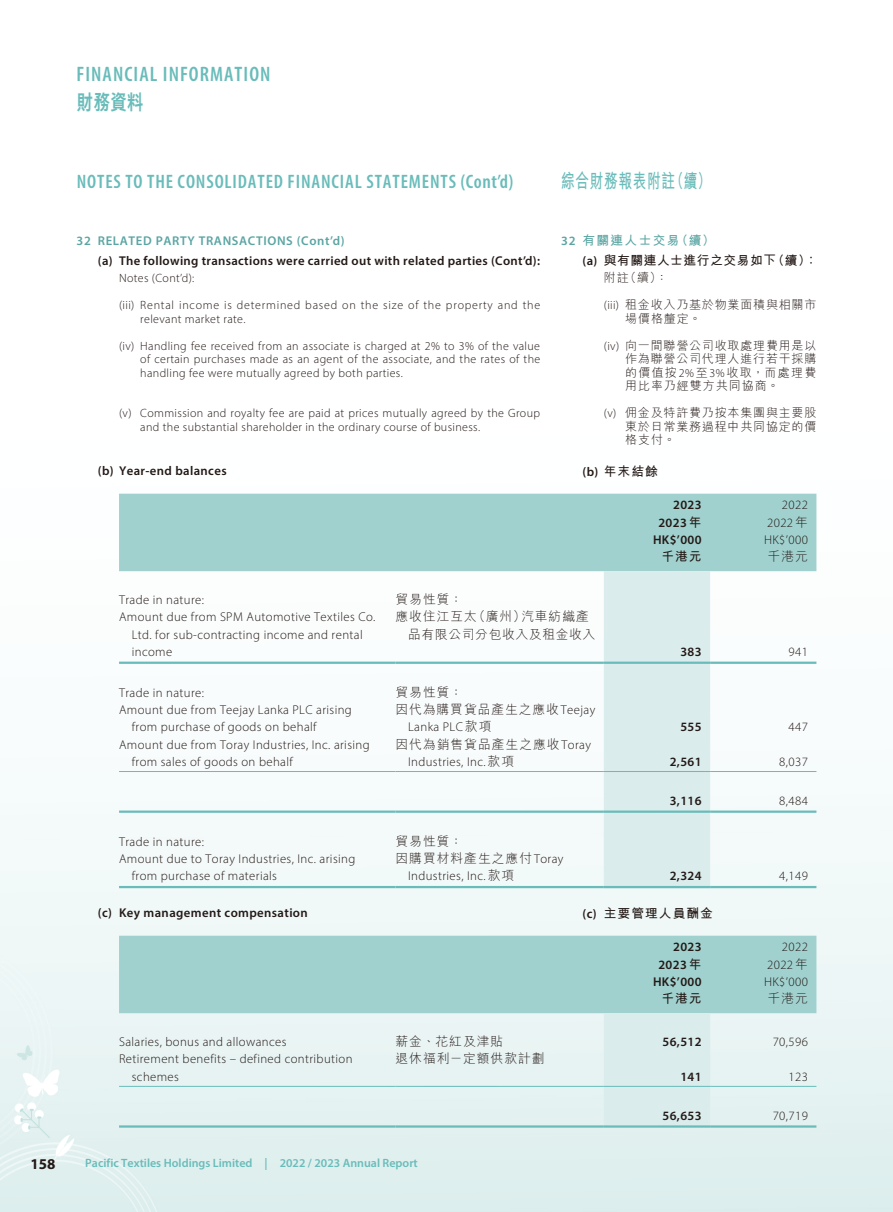
<style>
.page{position:relative;width:893px;height:1212px;background:#fff}
.page>*{position:absolute;margin:0;border:0;box-sizing:border-box;transform-origin:0 0}
.t1{font:600 condensed 21px "Myriad Pro";letter-spacing:.05em;color:#69bcba}
.t2{font:800 21px "M Hei HK";color:#69bcba;scale:.8 1}
.t3{font:600 condensed 19.5px "Myriad Pro";letter-spacing:.045em;color:#69bcba}
.t4{font:700 19.5px "M Hei HK";letter-spacing:.05em;color:#69bcba;scale:.7 1}
.t5{font:700 15px "Myriad Pro";color:#231916}
.t6{font:300 12.75px/17.2px "Myriad Pro";letter-spacing:.03em;color:#231916}
.t7{font:600 12.75px "Myriad Pro";letter-spacing:.03em;color:#231916}
.t8{font:300 12.75px "M Hei HK";letter-spacing:.08em;color:#231916}
.t9{font:600 12.75px "Myriad Pro";letter-spacing:.05em;color:#5aa5a3}
.t10{font:700 12.75px/19.5px "M Hei HK";letter-spacing:.045em;color:#231916}
.t11{font:300 12.75px/17.2px "M Hei HK";letter-spacing:.05em;color:#231916}
.t12{font:700 12.75px "M Hei HK";letter-spacing:.08em;color:#231916}
.t13{font:300 12px/13.5px "Myriad Pro";letter-spacing:.03em;color:#231916;text-align:justify}
.t14{font:300 12px/13.5px "M Hei HK";letter-spacing:.07em;color:#231916;text-align:justify}
.t15{font:300 12px/13.5px "Myriad Pro";letter-spacing:.065em;color:#231916}
.t16{font:600 12px "Myriad Pro";color:#69bcba}
.s1{font-family:"Myriad Pro";font-weight:600;color:#5aa5a3}
.s2{color:#5aa5a3}
.s3{font-family:"Myriad Pro";font-weight:600}
.s4{font-family:"Myriad Pro"}
.s5{font-family:"M Hei HK";font-weight:700}
.s6{font-family:"M Hei HK"}
</style>
<div class="page">
<div style="left:119px;top:494px;width:697px;height:77px;background:#a0d1ce"></div>
<div style="left:604px;top:571px;width:106px;height:315px;background:#daecec"></div>
<hr style="left:119px;top:662px;width:276px;height:2px;background:#69bcba">
<hr style="left:395px;top:662px;width:209px;height:2px;background:#69bcba">
<hr style="left:604px;top:662px;width:106px;height:2px;background:#69bcba">
<hr style="left:710px;top:662px;width:106px;height:2px;background:#69bcba">
<hr style="left:119px;top:771px;width:276px;height:1px;background:#69bcba">
<hr style="left:395px;top:771px;width:209px;height:1px;background:#69bcba">
<hr style="left:604px;top:771px;width:106px;height:1px;background:#69bcba">
<hr style="left:710px;top:771px;width:106px;height:1px;background:#69bcba">
<hr style="left:119px;top:810px;width:276px;height:3px;background:#69bcba">
<hr style="left:395px;top:810px;width:209px;height:3px;background:#69bcba">
<hr style="left:604px;top:810px;width:106px;height:3px;background:#69bcba">
<hr style="left:710px;top:810px;width:106px;height:3px;background:#69bcba">
<hr style="left:119px;top:886px;width:276px;height:2px;background:#69bcba">
<hr style="left:395px;top:886px;width:209px;height:2px;background:#69bcba">
<hr style="left:604px;top:886px;width:106px;height:2px;background:#69bcba">
<hr style="left:710px;top:886px;width:106px;height:2px;background:#69bcba">
<div style="left:119px;top:936px;width:697px;height:77px;background:#a0d1ce"></div>
<div style="left:604px;top:1013px;width:106px;height:112px;background:#daecec"></div>
<hr style="left:119px;top:1086px;width:276px;height:1px;background:#69bcba">
<hr style="left:395px;top:1086px;width:209px;height:1px;background:#69bcba">
<hr style="left:604px;top:1086px;width:106px;height:1px;background:#69bcba">
<hr style="left:710px;top:1086px;width:106px;height:1px;background:#69bcba">
<hr style="left:119px;top:1125px;width:276px;height:2px;background:#69bcba">
<hr style="left:395px;top:1125px;width:209px;height:2px;background:#69bcba">
<hr style="left:604px;top:1125px;width:106px;height:2px;background:#69bcba">
<hr style="left:710px;top:1125px;width:106px;height:2px;background:#69bcba">
<h1 class="t1" style="left:77px;top:61px;width:195px">FINANCIAL INFORMATION</h1>
<h1 class="t2" style="left:77px;top:91px;width:85px">財務資料</h1>
<h2 class="t3" style="left:77px;top:169px;width:438px">NOTES TO THE CONSOLIDATED FINANCIAL STATEMENTS (Cont’d)</h2>
<h2 class="t4" style="left:561px;top:166px;width:216px">綜合財務報表附註（續）</h2>
<p class="t9" style="left:77px;top:233px;width:270px">32 RELATED PARTY TRANSACTIONS (Cont’d)</p>
<p class="t7" style="left:98px;top:252px;width:444px">(a) The following transactions were carried out with related parties (Cont’d):</p>
<p class="t13" style="left:119px;top:271px;width:77px">Notes (Cont’d):</p>
<p class="t15" style="left:140px;top:298px;width:401px;text-indent:-21px">(iii) Rental income is determined based on the size of the property and the relevant market rate.</p>
<p class="t13" style="left:140px;top:339px;width:401px;text-indent:-21px">(iv) Handling fee received from an associate is charged at 2% to 3% of the value of certain purchases made as an agent of the associate, and the rates of the handling fee were mutually agreed by both parties.</p>
<p class="t13" style="left:140px;top:406px;width:401px;text-indent:-21px">(v) Commission and royalty fee are paid at prices mutually agreed by the Group and the substantial shareholder in the ordinary course of business.</p>
<p class="t7" style="left:98px;top:462px;width:130px">(b) Year-end balances</p>
<p class="t10" style="left:583px;top:230px;width:237px;text-indent:-21px"><span class="s1">32</span> <span class="s2">有關連人士交易（續）<br></span><span class="s3">(a)</span> 與有關連人士進行之交易如下（續）：</p>
<p class="t14" style="left:604px;top:271px;width:65px">附註（續）：</p>
<p class="t14" style="left:625px;top:298px;width:193px;text-indent:-21px"><span class="s4">(iii)</span> 租金收入乃基於物業面積與相關市場價格釐定。</p>
<p class="t14" style="left:625px;top:338px;width:193px;text-indent:-21px"><span class="s4">(iv)</span> 向一間聯營公司收取處理費用是以作為聯營公司代理人進行若干採購的價值按<span class="s4">2%</span>至<span class="s4">3%</span>收取，而處理費用比率乃經雙方共同協商。</p>
<p class="t14" style="left:625px;top:406px;width:193px;text-indent:-21px"><span class="s4">(v)</span> 佣金及特許費乃按本集團與主要股東於日常業務過程中共同協定的價格支付。</p>
<p class="t12" style="left:583px;top:462px;width:77px"><span class="s3">(b)</span> 年末結餘</p>
<p class="t7" style="left:673px;top:497px;width:30px">2023</p>
<p class="t6" style="left:782px;top:496px;width:28px">2022</p>
<p class="t7" style="left:658px;top:514px;width:45px">2023<span class="s5">年</span></p>
<p class="t6" style="left:767px;top:514px;width:42px">2022<span class="s6">年</span></p>
<p class="t7" style="left:653px;top:531px;width:50px">HK$’000</p>
<p class="t6" style="left:764px;top:531px;width:45px">HK$’000</p>
<p class="t12" style="left:661px;top:547px;width:42px">千港元</p>
<p class="t8" style="left:768px;top:550px;width:42px">千港元</p>
<p class="t6" style="left:119px;top:591px;width:86px">Trade in nature:</p>
<p class="t8" style="left:395px;top:593px;width:69px">貿易性質：</p>
<p class="t6" style="left:132px;top:608px;width:245px;text-indent:-13px">Amount due from SPM Automotive Textiles Co.<br>Ltd. for sub-contracting income and rental income</p>
<p class="t11" style="left:408px;top:608px;width:189px;text-indent:-13px">應收住江互太（廣州）汽車紡織產品有限公司分包收入及租金收入</p>
<p class="t7" style="left:680px;top:643px;width:23px">383</p>
<p class="t6" style="left:788px;top:643px;width:21px">941</p>
<p class="t6" style="left:119px;top:684px;width:86px">Trade in nature:</p>
<p class="t8" style="left:395px;top:685px;width:69px">貿易性質：</p>
<p class="t6" style="left:132px;top:701px;width:222px;text-indent:-13px">Amount due from Teejay Lanka PLC arising from purchase of goods on behalf</p>
<p class="t8" style="left:395px;top:703px;width:201px">因代為購買貨品產生之應收<span class="s4">Teejay</span></p>
<p class="t6" style="left:408px;top:718px;width:85px">Lanka PLC<span class="s6">款項</span></p>
<p class="t7" style="left:680px;top:719px;width:23px">555</p>
<p class="t6" style="left:788px;top:718px;width:21px">447</p>
<p class="t6" style="left:132px;top:735px;width:239px;text-indent:-13px">Amount due from Toray Industries, Inc. arising from sales of goods on behalf</p>
<p class="t8" style="left:395px;top:737px;width:197px">因代為銷售貨品產生之應收<span class="s4">Toray</span></p>
<p class="t6" style="left:408px;top:753px;width:107px">Industries, Inc.<span class="s6">款項</span></p>
<p class="t7" style="left:670px;top:753px;width:33px">2,561</p>
<p class="t6" style="left:779px;top:753px;width:30px">8,037</p>
<p class="t7" style="left:670px;top:792px;width:33px">3,116</p>
<p class="t6" style="left:779px;top:792px;width:30px">8,484</p>
<p class="t6" style="left:119px;top:833px;width:86px">Trade in nature:</p>
<p class="t8" style="left:395px;top:834px;width:69px">貿易性質：</p>
<p class="t6" style="left:132px;top:850px;width:225px;text-indent:-13px">Amount due to Toray Industries, Inc. arising from purchase of materials</p>
<p class="t8" style="left:395px;top:852px;width:170px">因購買材料產生之應付<span class="s4">Toray</span></p>
<p class="t6" style="left:408px;top:867px;width:107px">Industries, Inc.<span class="s6">款項</span></p>
<p class="t7" style="left:670px;top:868px;width:33px">2,324</p>
<p class="t6" style="left:779px;top:867px;width:30px">4,149</p>
<p class="t7" style="left:98px;top:904px;width:212px">(c) Key management compensation</p>
<p class="t12" style="left:583px;top:903px;width:132px"><span class="s3">(c)</span> 主要管理人員酬金</p>
<p class="t7" style="left:673px;top:939px;width:30px">2023</p>
<p class="t6" style="left:782px;top:938px;width:28px">2022</p>
<p class="t7" style="left:658px;top:956px;width:45px">2023<span class="s5">年</span></p>
<p class="t6" style="left:767px;top:955px;width:42px">2022<span class="s6">年</span></p>
<p class="t7" style="left:653px;top:973px;width:50px">HK$’000</p>
<p class="t6" style="left:764px;top:973px;width:45px">HK$’000</p>
<p class="t12" style="left:661px;top:989px;width:42px">千港元</p>
<p class="t8" style="left:768px;top:992px;width:42px">千港元</p>
<p class="t6" style="left:119px;top:1033px;width:169px">Salaries, bonus and allowances</p>
<p class="t8" style="left:395px;top:1035px;width:109px">薪金、花紅及津貼</p>
<p class="t7" style="left:662px;top:1034px;width:41px">56,512</p>
<p class="t6" style="left:773px;top:1033px;width:37px">70,596</p>
<p class="t6" style="left:132px;top:1050px;width:222px;text-indent:-13px">Retirement benefits – defined contribution schemes</p>
<p class="t8" style="left:395px;top:1052px;width:151px">退休福利－定額供款計劃</p>
<p class="t7" style="left:680px;top:1068px;width:23px">141</p>
<p class="t6" style="left:788px;top:1067px;width:21px">123</p>
<p class="t7" style="left:662px;top:1107px;width:41px">56,653</p>
<p class="t6" style="left:773px;top:1106px;width:37px">70,719</p>
<p class="t5" style="left:30px;top:1154px;width:26px">158</p>
<p class="t16" style="left:85px;top:1155px;width:334px">Pacific Textiles Holdings Limited | 2022 / 2023 Annual Report</p>
</div>
